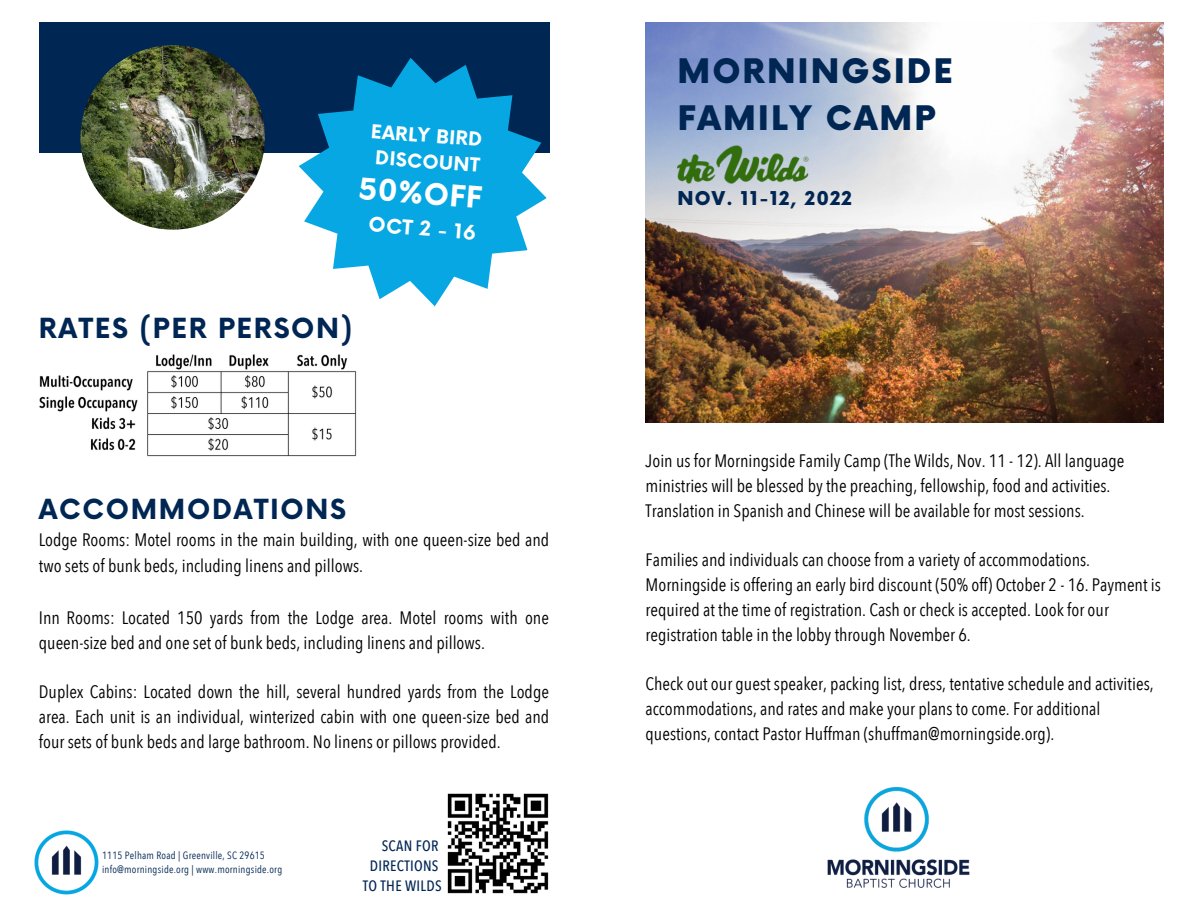
<style>
.page{position:relative;width:1188px;height:918px;background:#fff}
.page>*{position:absolute;margin:0;border:0;box-sizing:border-box;transform-origin:0 0}
.t1{font:900 33px/46.2px "Now";letter-spacing:.06em;color:#002654}
.t2{font:700 29.1px "Now";color:#fff}
.t3{font:700 27px "Now";letter-spacing:.06em;color:#002654}
.t4{font:700 19.8px "Now";color:#fff}
.t5{font:700 18.6px/25.8px "Now";color:#fff;text-align:center}
.t6{font:900 18.6px "Now";letter-spacing:.06em;color:#002654}
.t7{font:18px/24.8px "Avenir Next Condensed";color:#000}
.t8{font:500 15px/20.2px "Avenir Next Condensed";letter-spacing:.02em;color:#002654;text-align:right}
.t9{font:10.5px/14px "Avenir Next Condensed";letter-spacing:.02em;color:#002654}
</style>
<div class="page">
<div style="left:39px;top:23px;width:511px;height:130px;background:#002654"></div>
<img style="left:646px;top:23px;width:517px;height:399px">
<img style="left:678px;top:145px;width:137px;height:39px">
<img style="left:34px;top:830px;width:65px;height:65px">
<img style="left:80px;top:45px;width:185px;height:185px;border-radius:50%">
<img style="left:447px;top:793px;width:102px;height:101px">
<svg style="left:299px;top:58px;width:248px;height:249px;fill:#06a7e2"></svg>
<img style="left:827px;top:787px;width:143px;height:101px">
<img style="left:39px;top:354px;width:318px;height:103px">
<p class="t5" style="left:372px;top:120px;width:113px;rotate:4deg">EARLY BIRD<br>DISCOUNT</p>
<h2 class="t2" style="left:360px;top:173px;width:125px;rotate:4deg">50%OFF</h2>
<p class="t4" style="left:369px;top:214px;width:109px;rotate:4deg">OCT 2 - 16</p>
<h3 class="t3" style="left:39px;top:314px;width:315px">RATES (PER PERSON)</h3>
<h3 class="t3" style="left:39px;top:494px;width:309px">ACCOMMODATIONS</h3>
<p class="t7" style="left:39px;top:528px;width:512px;line-height:25.8px">Lodge Rooms: Motel rooms in the main building, with one queen-size bed and two sets of bunk beds, including linens and pillows.</p>
<p class="t7" style="left:39px;top:606px;width:512px">Inn Rooms: Located 150 yards from the Lodge area. Motel rooms with one queen-size bed and one set of bunk beds, including linens and pillows.</p>
<p class="t7" style="left:39px;top:680px;width:512px;text-align:justify">Duplex Cabins: Located down the hill, several hundred yards from the Lodge area. Each unit is an individual, winterized cabin with one queen-size bed and four sets of bunk beds and large bathroom. No linens or pillows provided.</p>
<p class="t9" style="left:102px;top:848px;width:182px">1115 Pelham Road | Greenville, SC 29615 info@morningside.org | www.morningside.org</p>
<p class="t8" style="left:363px;top:836px;width:80px">SCAN FOR<br>DIRECTIONS<br>TO THE WILDS</p>
<h1 class="t1" style="left:678px;top:50px;width:277px">MORNINGSIDE<br>FAMILY CAMP</h1>
<p class="t6" style="left:678px;top:189px;width:176px">NOV. 11-12, 2022</p>
<p class="t7" style="left:646px;top:449px;width:480px">Join us for Morningside Family Camp (The Wilds, Nov. 11 - 12). All language ministries will be blessed by the preaching, fellowship, food and activities.<br>Translation in Spanish and Chinese will be available for most sessions.</p>
<p class="t7" style="left:646px;top:548px;width:517px">Families and individuals can choose from a variety of accommodations.<br>Morningside is offering an early bird discount (50% off) October 2 - 16. Payment is required at the time of registration. Cash or check is accepted. Look for our registration table in the lobby through November 6.</p>
<p class="t7" style="left:646px;top:672px;width:510px">Check out our guest speaker, packing list, dress, tentative schedule and activities, accommodations, and rates and make your plans to come. For additional questions, contact Pastor Huffman (shuffman@morningside.org).</p>
</div>
